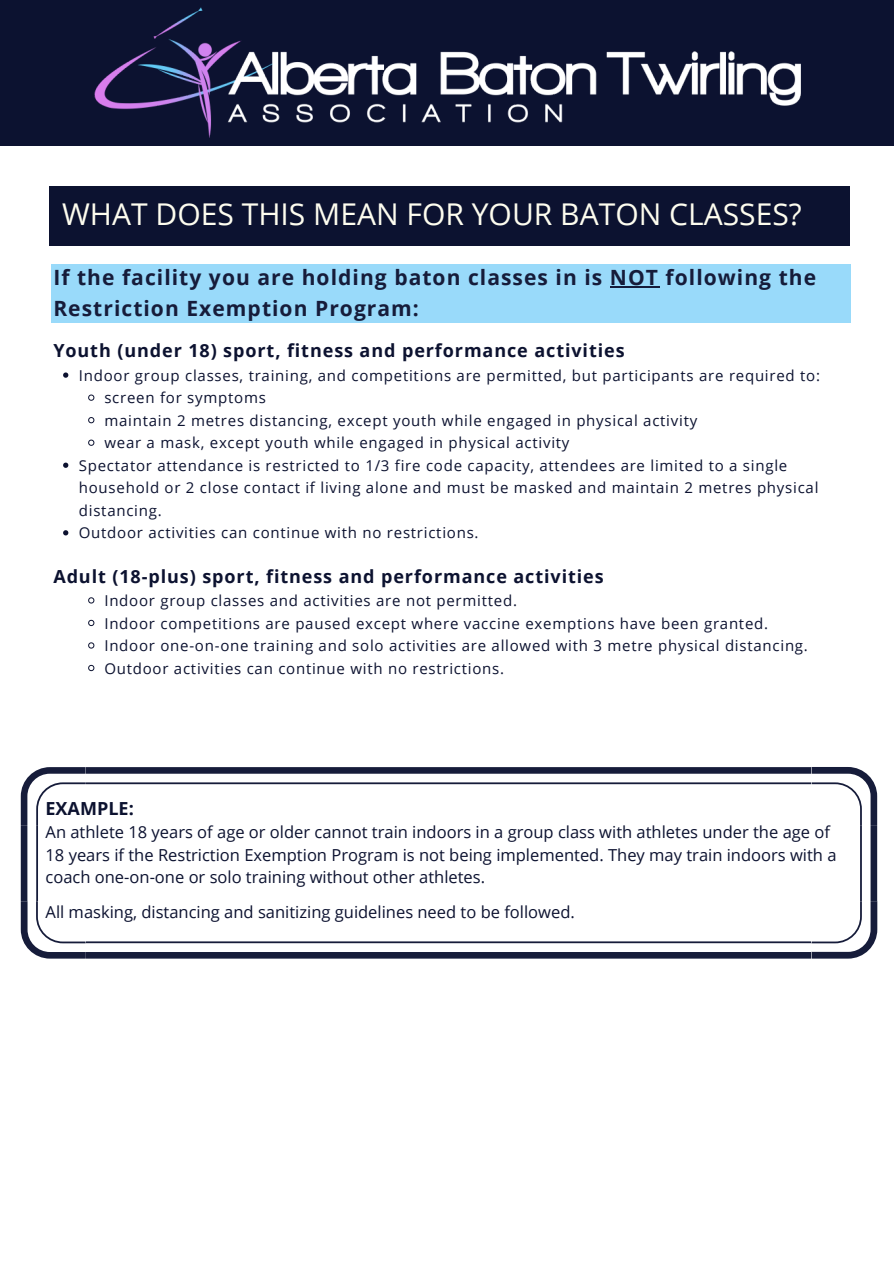
<style>
.page{position:relative;width:894px;height:1264px;background:#fff}
.page>*{position:absolute;margin:0;border:0;box-sizing:border-box;transform-origin:0 0}
.t1{font:30px "Open Sans";color:#fefdef}
.t2{font:700 21px/31.5px "Open Sans";letter-spacing:.05em;color:#161c3a}
.t3{font:700 18px "Open Sans";letter-spacing:.05em;color:#0c1230}
.t4{font:700 18px "Open Sans";color:#0c1230}
.t5{font:16.5px/22.5px "Open Sans";color:#0c1230}
.t6{font:15px/22.5px "Open Sans";letter-spacing:.05em;color:#0c1230}
</style>
<div class="page">
<div style="left:0;top:0;width:893px;height:145px;background:#0c1230"></div>
<img style="left:94px;top:8px;width:706px;height:130px">
<div style="left:49px;top:186px;width:799px;height:60px;background:#0c1230"></div>
<div style="left:51px;top:264px;width:799px;height:58px;background:#99dafa"></div>
<svg style="left:21px;top:767px;width:856px;height:191px"></svg>
<svg style="left:63px;top:372px;width:5px;height:6px"></svg>
<svg style="left:88px;top:394px;width:7px;height:7px"></svg>
<svg style="left:88px;top:417px;width:7px;height:7px"></svg>
<svg style="left:88px;top:439px;width:7px;height:7px"></svg>
<svg style="left:63px;top:462px;width:5px;height:6px"></svg>
<svg style="left:63px;top:530px;width:5px;height:5px"></svg>
<svg style="left:88px;top:597px;width:7px;height:7px"></svg>
<svg style="left:88px;top:619px;width:7px;height:7px"></svg>
<svg style="left:88px;top:642px;width:7px;height:7px"></svg>
<svg style="left:88px;top:664px;width:7px;height:7px"></svg>
<hr style="left:609px;top:286px;width:50px;height:1px;background:#161c3a">
<p class="t1" style="left:62px;top:193px;width:741px">WHAT DOES THIS MEAN FOR YOUR BATON CLASSES?</p>
<p class="t2" style="left:53px;top:261px;width:764px">If the facility you are holding baton classes in is NOT following the<br>Restriction Exemption Program:</p>
<p class="t3" style="left:53px;top:338px;width:572px">Youth (under 18) sport, fitness and performance activities</p>
<p class="t6" style="left:79px;top:363px;width:742px">Indoor group classes, training, and competitions are permitted, but participants are required to:</p>
<p class="t6" style="left:104px;top:386px;width:163px">screen for symptoms</p>
<p class="t6" style="left:104px;top:409px;width:594px">maintain 2 metres distancing, except youth while engaged in physical activity</p>
<p class="t6" style="left:104px;top:431px;width:466px">wear a mask, except youth while engaged in physical activity</p>
<p class="t6" style="left:79px;top:454px;width:740px">Spectator attendance is restricted to 1/3 fire code capacity, attendees are limited to a single household or 2 close contact if living alone and must be masked and maintain 2 metres physical distancing.</p>
<p class="t6" style="left:79px;top:521px;width:401px">Outdoor activities can continue with no restrictions.</p>
<p class="t3" style="left:53px;top:563px;width:551px">Adult (18-plus) sport, fitness and performance activities</p>
<p class="t6" style="left:104px;top:589px;width:414px">Indoor group classes and activities are not permitted.</p>
<p class="t6" style="left:104px;top:611px;width:665px">Indoor competitions are paused except where vaccine exemptions have been granted.</p>
<p class="t6" style="left:104px;top:634px;width:704px">Indoor one-on-one training and solo activities are allowed with 3 metre physical distancing.</p>
<p class="t6" style="left:104px;top:656px;width:401px">Outdoor activities can continue with no restrictions.</p>
<p class="t4" style="left:46px;top:795px;width:90px">EXAMPLE:</p>
<p class="t5" style="left:46px;top:820px;width:792px">An athlete 18 years of age or older cannot train indoors in a group class with athletes under the age of<br>18 years if the Restriction Exemption Program is not being implemented. They may train indoors with a coach one-on-one or solo training without other athletes.</p>
<p class="t5" style="left:46px;top:900px;width:530px">All masking, distancing and sanitizing guidelines need to be followed.</p>
</div>
